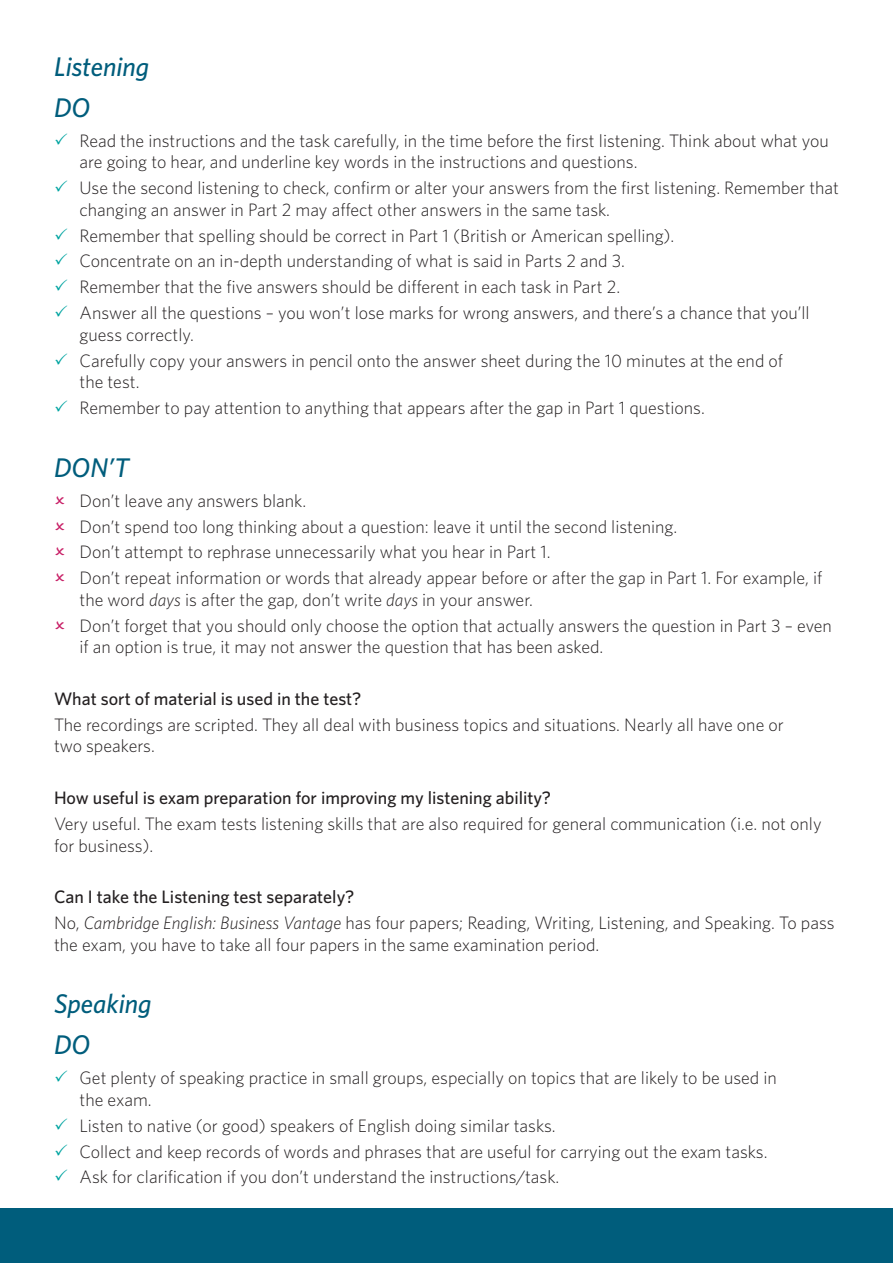
<style>
.page{position:relative;width:893px;height:1263px;background:#fff}
.page>*{position:absolute;margin:0;border:0;box-sizing:border-box;transform-origin:0 0}
.Headings{font:italic 500 27px "Whitney";color:#005d7c}
.Answers{font:300 18px/21.6px "Whitney";color:#231f20}
.Questions{font:500 18px "Whitney";color:#231f20}
.s1{font-style:italic}
</style>
<div class="page">
<div style="left:0;top:1209px;width:893px;height:54px;background:#005d7c"></div>
<p class="Headings" style="left:54px;top:48px;width:97px">Listening</p>
<p class="Headings" style="left:54px;top:89px;width:38px">DO</p>
<p class="Answers" style="left:80px;top:129px;width:751px">Read the instructions and the task carefully, in the time before the first listening. Think about what you are going to hear, and underline key words in the instructions and questions.</p>
<p class="Answers" style="left:80px;top:176px;width:761px">Use the second listening to check, confirm or alter your answers from the first listening. Remember that changing an answer in Part 2 may affect other answers in the same task.</p>
<p class="Answers" style="left:80px;top:224px;width:596px">Remember that spelling should be correct in Part 1 (British or American spelling).</p>
<p class="Answers" style="left:80px;top:250px;width:547px">Concentrate on an in-depth understanding of what is said in Parts 2 and 3.</p>
<p class="Answers" style="left:80px;top:276px;width:542px">Remember that the five answers should be different in each task in Part 2.</p>
<p class="Answers" style="left:80px;top:301px;width:732px">Answer all the questions – you won’t lose marks for wrong answers, and there’s a chance that you’ll guess correctly.</p>
<p class="Answers" style="left:80px;top:349px;width:705px">Carefully copy your answers in pencil onto the answer sheet during the 10 minutes at the end of the test.</p>
<p class="Answers" style="left:80px;top:396px;width:627px">Remember to pay attention to anything that appears after the gap in Part 1 questions.</p>
<p class="Headings" style="left:54px;top:449px;width:77px">DON’T</p>
<p class="Answers" style="left:80px;top:489px;width:228px">Don’t leave any answers blank.</p>
<p class="Answers" style="left:80px;top:515px;width:599px">Don’t spend too long thinking about a question: leave it until the second listening.</p>
<p class="Answers" style="left:80px;top:541px;width:473px">Don’t attempt to rephrase unnecessarily what you hear in Part 1.</p>
<p class="Answers" style="left:80px;top:567px;width:744px">Don’t repeat information or words that already appear before or after the gap in Part 1. For example, if the word <span class="s1">days</span> is after the gap, don’t write <span class="s1">days</span> in your answer.</p>
<p class="Answers" style="left:80px;top:614px;width:754px">Don’t forget that you should only choose the option that actually answers the question in Part 3 – even if an option is true, it may not answer the question that has been asked.</p>
<p class="Questions" style="left:54px;top:687px;width:309px">What sort of material is used in the test?</p>
<p class="Answers" style="left:54px;top:713px;width:731px">The recordings are scripted. They all deal with business topics and situations. Nearly all have one or two speakers.</p>
<p class="Questions" style="left:54px;top:786px;width:499px">How useful is exam preparation for improving my listening ability?</p>
<p class="Answers" style="left:54px;top:812px;width:769px">Very useful. The exam tests listening skills that are also required for general communication (i.e. not only for business).</p>
<p class="Questions" style="left:54px;top:885px;width:302px">Can I take the Listening test separately?</p>
<p class="Answers" style="left:54px;top:911px;width:782px">No, <span class="s1">Cambridge English: Business Vantage</span> has four papers; Reading, Writing, Listening, and Speaking. To pass the exam, you have to take all four papers in the same examination period.</p>
<p class="Headings" style="left:54px;top:986px;width:99px">Speaking</p>
<p class="Headings" style="left:54px;top:1027px;width:38px">DO</p>
<p class="Answers" style="left:80px;top:1067px;width:699px">Get plenty of speaking practice in small groups, especially on topics that are likely to be used in the exam.</p>
<p class="Answers" style="left:80px;top:1114px;width:478px">Listen to native (or good) speakers of English doing similar tasks.</p>
<p class="Answers" style="left:80px;top:1140px;width:689px">Collect and keep records of words and phrases that are useful for carrying out the exam tasks.</p>
<p class="Answers" style="left:80px;top:1166px;width:481px">Ask for clarification if you don’t understand the instructions/task.</p>
</div>
